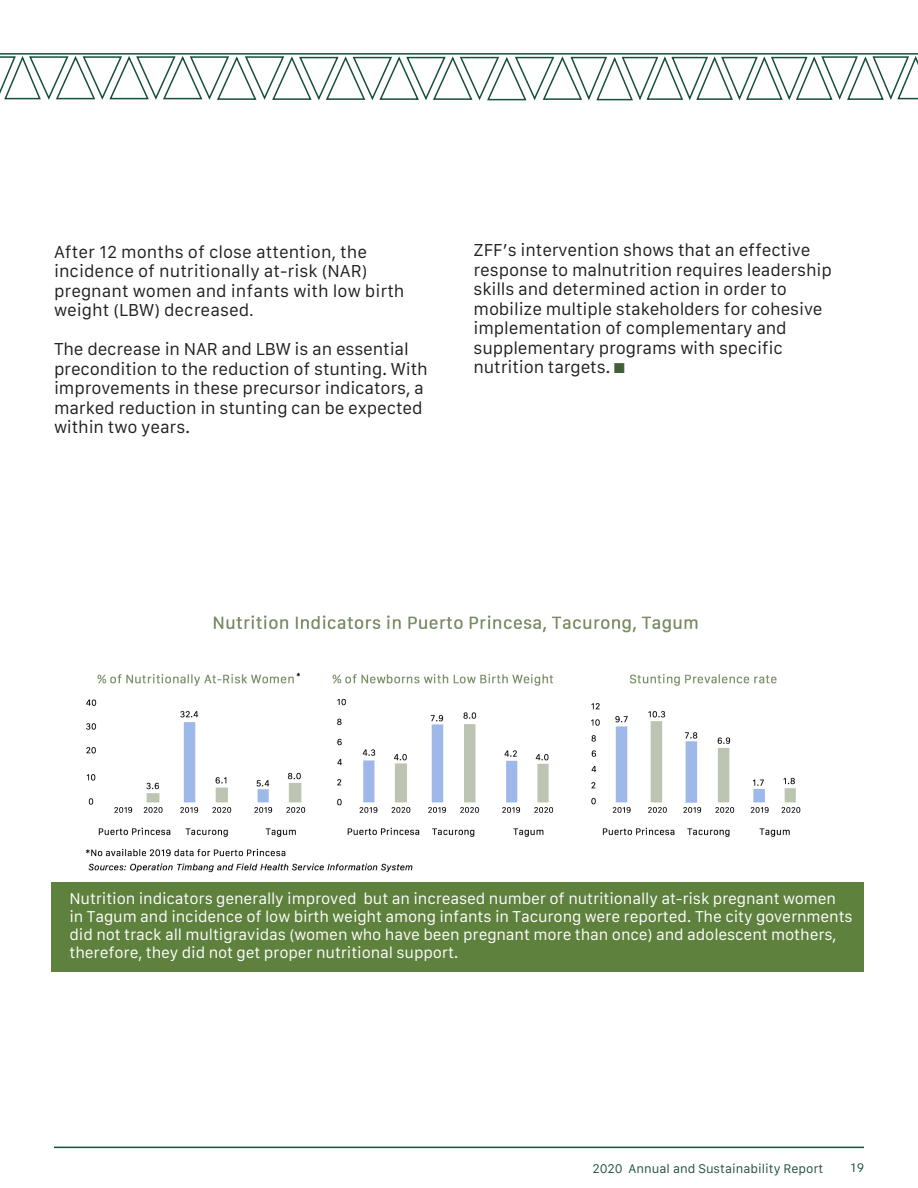
<style>
.page{position:relative;width:918px;height:1188px;background:#fff}
.page>*{position:absolute;margin:0;border:0;box-sizing:border-box;transform-origin:0 0}
.t1{font:16.5px/19.5px "Galvji";letter-spacing:-.01em;color:#231f20}
.t2{font:15px/18px "Galvji";letter-spacing:-.01em;color:#fff}
.Footnote{font:12px "Galvji";color:#1e4f3d}
.Footnote-2{font:12px "URW Form";color:#18503d}
.s1{font-style:italic}
.s2{font-family:"Andale Mono";color:#426037}
</style>
<div class="page">
<img style="left:86px;top:615px;width:715px;height:258px">
<hr style="left:54px;top:1147px;width:810px;height:1px;background:#184e3b">
<hr style="left:0;top:53px;width:918px;height:2px;background:#184e3b">
<div style="left:52px;top:882px;width:812px;height:90px;background:#5f813e"></div>
<svg style="left:0;top:54px;width:918px;height:47px"></svg>
<p class="t1" style="left:54px;top:243px;width:352px">After 12 months of close attention, the incidence of nutritionally at-risk (NAR) pregnant women and infants with low birth weight (LBW) decreased<span class="s1">.</span></p>
<p class="t1" style="left:54px;top:340px;width:375px">The decrease in NAR and LBW is an essential precondition to the reduction of stunting. With improvements in these precursor indicators, a marked reduction in stunting can be expected within two years.</p>
<p class="t1" style="left:474px;top:241px;width:360px">ZFF’s intervention shows that an effective response to malnutrition requires leadership skills and determined action in order to mobilize multiple stakeholders for cohesive implementation of complementary and supplementary programs with specific</p>
<p class="t1" style="left:474px;top:358px;width:152px">nutrition targets. <span class="s2">■</span></p>
<p class="t2" style="left:70px;top:890px;width:785px">Nutrition indicators generally improved but an increased number of nutritionally at-risk pregnant women in Tagum and incidence of low birth weight among infants in Tacurong were reported. The city governments did not track all multigravidas (women who have been pregnant more than once) and adolescent mothers, therefore, they did not get proper nutritional support.</p>
<p class="Footnote" style="left:592px;top:1162px;width:233px">2020 Annual and Sustainability Report</p>
<p class="Footnote-2" style="left:850px;top:1160px;width:15px">19</p>
</div>
